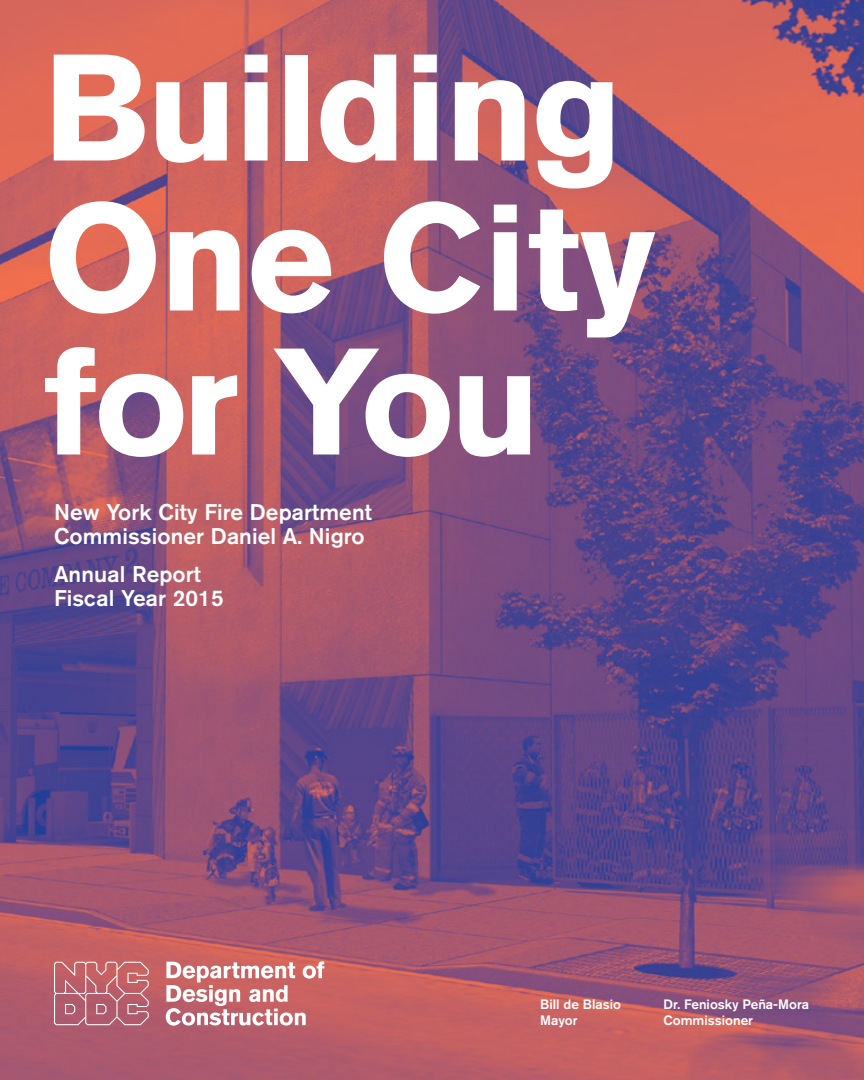
<style>
.page{position:relative;width:864px;height:1080px;background:#fff}
.page>*{position:absolute;margin:0;border:0;box-sizing:border-box;transform-origin:0 0}
.t1{font:700 150px/147px "Akzidenz Grotesk BE";letter-spacing:-.02em;color:#fff}
.t2{font:500 22.5px/24px "Akzidenz Grotesk BE";letter-spacing:.005em;color:#fff}
.t3{font:500 13.5px/16.2px "Akzidenz Grotesk BE";color:#fff}
</style>
<div class="page">
<img style="left:0;top:0;width:864px;height:1080px">
<svg style="left:166px;top:961px;width:158px;height:65px"></svg>
<svg style="left:54px;top:962px;width:95px;height:63px;background:#c2737c"></svg>
<h1 class="t1" style="left:44px;top:35px;width:613px">Building<br>One City for You</h1>
<p class="t2" style="left:54px;top:500px;width:319px">New York City Fire Department<br>Commissioner Daniel A. Nigro</p>
<p class="t2" style="left:54px;top:561px;width:171px">Annual Report<br>Fiscal Year 2015</p>
<p class="t3" style="left:540px;top:996px;width:82px">Bill de Blasio<br>Mayor</p>
<p class="t3" style="left:664px;top:996px;width:147px">Dr. Feniosky Peña-Mora<br>Commissioner</p>
</div>
